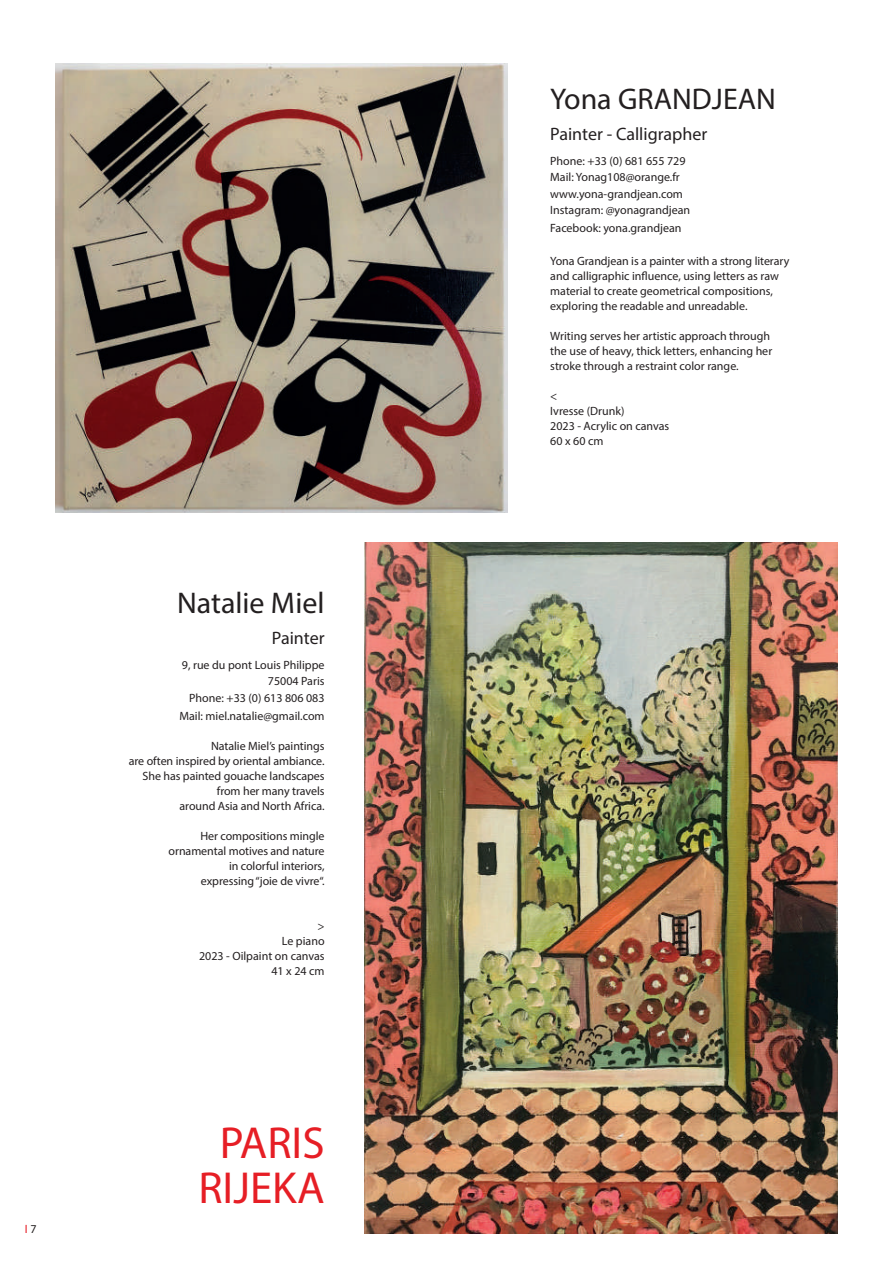
<style>
.page{position:relative;width:893px;height:1263px;background:#fff}
.page>*{position:absolute;margin:0;border:0;box-sizing:border-box;transform-origin:0 0}
.t1{font:45px/45px "Myriad Pro";color:#e61e25;text-align:center}
.t2{font:30px "Myriad Pro";color:#231f20}
.t3{font:18px "Myriad Pro";color:#231f20}
.t4{font:12px/15px "Myriad Pro";color:#231f20}
.t5{font:12px "Myriad Pro";color:#e61e25}
.s1{color:#231f20}
</style>
<div class="page">
<img style="left:55px;top:64px;width:453px;height:449px">
<img style="left:364px;top:543px;width:474px;height:690px">
<p class="t5" style="left:25px;top:1222px;width:13px">I <span class="s1">7</span></p>
<h2 class="t2" style="left:177px;top:584px;width:149px">Natalie Miel</h2>
<h3 class="t3" style="left:272px;top:627px;width:54px">Painter</h3>
<p class="t4" style="left:182px;top:656px;width:144px;line-height:16.5px;text-align:right">9, rue du pont Louis Philippe<br>75004 Paris<br>Phone: +33 (0) 613 806 083</p>
<p class="t4" style="left:179px;top:708px;width:147px">Mail: miel.natalie@gmail.com</p>
<p class="t4" style="left:129px;top:738px;width:197px;text-align:right">Natalie Miel’s paintings<br>are often inspired by oriental ambiance.<br>She has painted gouache landscapes from her many travels<br>around Asia and North Africa.</p>
<p class="t4" style="left:169px;top:828px;width:157px;text-align:right">Her compositions mingle ornamental motives and nature in colorful interiors,<br>expressing “joie de vivre“.</p>
<p class="t4" style="left:199px;top:918px;width:127px;text-align:right">&gt;<br>Le piano<br>2023 - Oilpaint on canvas<br>41 x 24 cm</p>
<h1 class="t1" style="left:198px;top:1119px;width:128px">PARIS<br>RIJEKA</h1>
<h2 class="t2" style="left:550px;top:80px;width:227px">Yona GRANDJEAN</h2>
<h3 class="t3" style="left:550px;top:123px;width:159px">Painter - Calligrapher</h3>
<p class="t4" style="left:550px;top:152px;width:141px;line-height:16.5px">Phone: +33 (0) 681 655 729<br>Mail: Yonag108@orange.fr www.yona-grandjean.com<br>Instagram: @yonagrandjean</p>
<p class="t4" style="left:550px;top:221px;width:133px">Facebook: yona.grandjean</p>
<p class="t4" style="left:550px;top:254px;width:241px">Yona Grandjean is a painter with a strong literary and calligraphic influence, using letters as raw material to create geometrical compositions, exploring the readable and unreadable.</p>
<p class="t4" style="left:550px;top:329px;width:223px">Writing serves her artistic approach through the use of heavy, thick letters, enhancing her stroke through a restraint color range.</p>
<p class="t4" style="left:550px;top:389px;width:121px">&lt;<br>Ivresse (Drunk)<br>2023 - Acrylic on canvas<br>60 x 60 cm</p>
</div>
